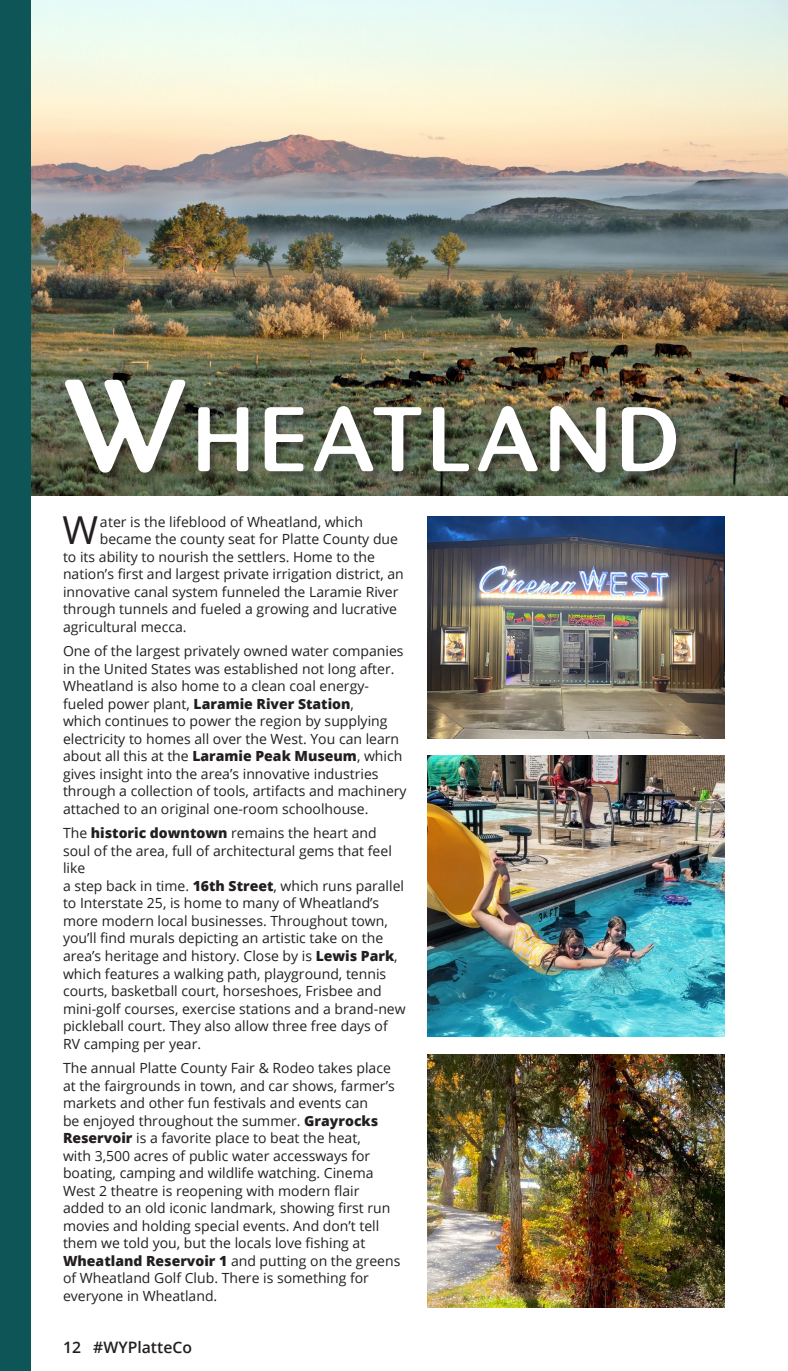
<style>
.page{position:relative;width:788px;height:1371px;background:#fff}
.page>*{position:absolute;margin:0;border:0;box-sizing:border-box;transform-origin:0 0}
.t1{font:500 95.55px "Pinot Grigio Modern";letter-spacing:.055em;color:#fff}
.Content{font:38.5px "Open Sans";color:#231f20}
.t2{font:600 15.75px "Open Sans";color:#231f20}
.Content-2{font:14px/17.5px "Open Sans";color:#231f20}
.s1{font-size:136.5px}
.s2{font-weight:800}
</style>
<div class="page">
<img style="left:30px;top:0;width:758px;height:495px">
<div style="left:0;top:0;width:30px;height:1370px;background:#0e5558"></div>
<div style="left:67px;top:381px;width:617px;height:100px;background:#231f20;opacity:.4"></div>
<img style="left:428px;top:516px;width:296px;height:222px">
<img style="left:428px;top:755px;width:296px;height:281px">
<img style="left:428px;top:1054px;width:296px;height:253px">
<p class="t1" style="left:63px;top:392px;width:617px"><span class="s1">W</span>HEATLAND</p>
<p class="Content" style="left:62px;top:504px;width:37px">W</p>
<p class="Content-2" style="left:100px;top:512px;width:265px">ater is the lifeblood of Wheatland, which</p>
<p class="Content-2" style="left:100px;top:530px;width:300px">became the county seat for Platte County due</p>
<p class="Content-2" style="left:63px;top:547px;width:313px">to its ability to nourish the settlers. Home to the</p>
<p class="Content-2" style="left:63px;top:565px;width:342px">nation’s first and largest private irrigation district, an</p>
<p class="Content-2" style="left:63px;top:582px;width:337px">innovative canal system funneled the Laramie River</p>
<p class="Content-2" style="left:63px;top:600px;width:335px">through tunnels and fueled a growing and lucrative</p>
<p class="Content-2" style="left:63px;top:617px;width:125px">agricultural mecca.</p>
<p class="Content-2" style="left:63px;top:642px;width:345px">One of the largest privately owned water companies in the United States was established not long after.<br>Wheatland is also home to a clean coal energy&shy;fueled power plant, <span class="s2">Laramie River Station</span>,<br>which continues to power the region by supplying electricity to homes all over the West. You can learn about all this at the <span class="s2">Laramie Peak Museum</span>, which gives insight into the area’s innovative industries through a collection of tools, artifacts and machinery attached to an original one-room schoolhouse.</p>
<p class="Content-2" style="left:63px;top:824px;width:344px">The <span class="s2">historic downtown</span> remains the heart and soul of the area, full of architectural gems that feel like<br>a step back in time. <span class="s2">16th Street</span>, which runs parallel to Interstate 25, is home to many of Wheatland’s more modern local businesses. Throughout town, you’ll find murals depicting an artistic take on the area’s heritage and history. Close by is <span class="s2">Lewis Park</span>, which features a walking path, playground, tennis courts, basketball court, horseshoes, Frisbee and mini-golf courses, exercise stations and a brand-new pickleball court. They also allow three free days of RV camping per year.</p>
<p class="Content-2" style="left:63px;top:1058px;width:339px">The annual Platte County Fair &amp; Rodeo takes place at the fairgrounds in town, and car shows, farmer’s markets and other fun festivals and events can<br>be enjoyed throughout the summer. <span class="s2">Grayrocks Reservoir</span> is a favorite place to beat the heat,<br>with 3,500 acres of public water accessways for boating, camping and wildlife watching. Cinema West 2 theatre is reopening with modern flair added to an old iconic landmark, showing first run movies and holding special events. And don’t tell them we told you, but the locals love fishing at <span class="s2">Wheatland Reservoir 1</span> and putting on the greens of Wheatland Golf Club. There is something for everyone in Wheatland.</p>
<p class="t2" style="left:63px;top:1335px;width:130px">12 #WYPlatteCo</p>
</div>
